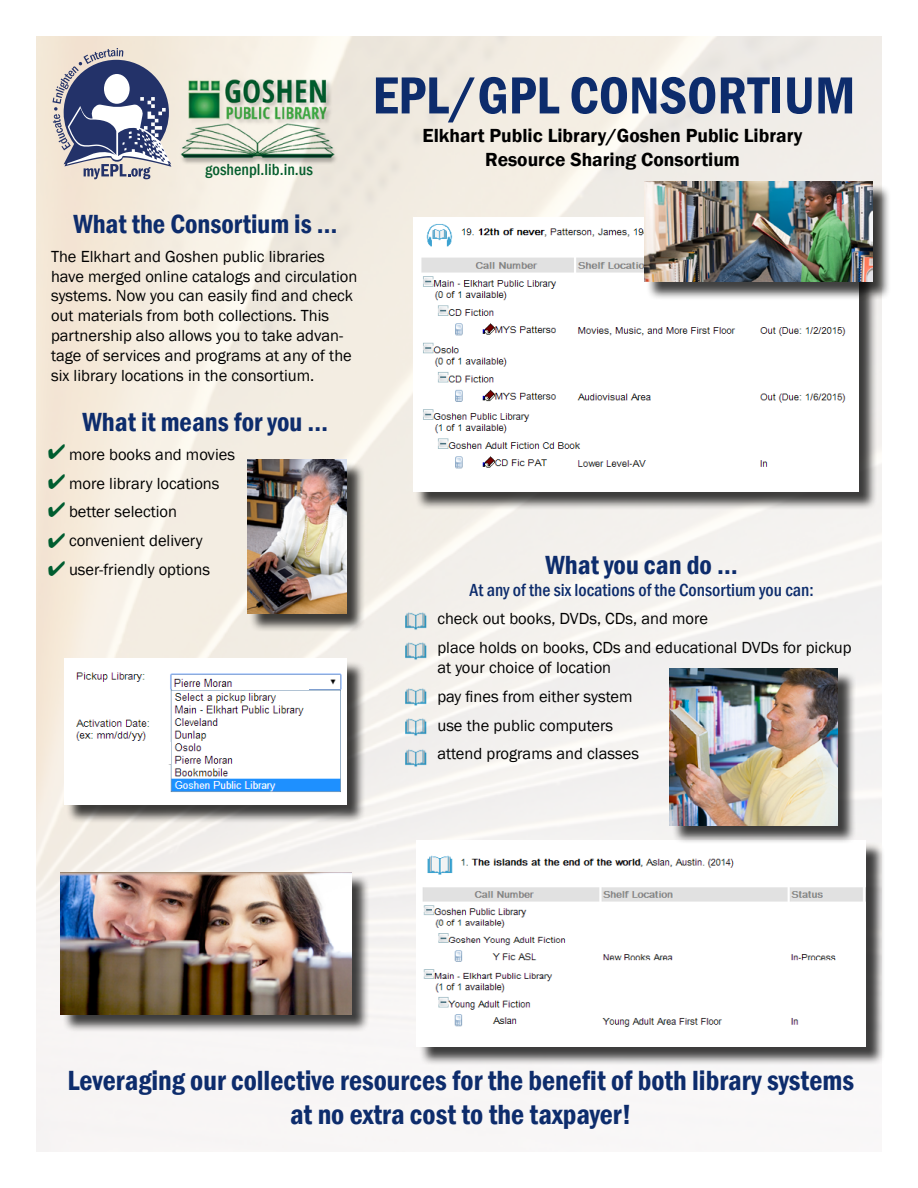
<style>
.page{position:relative;width:918px;height:1188px;background:#fff}
.page>*{position:absolute;margin:0;border:0;box-sizing:border-box;transform-origin:0 0}
.t1{font:600 condensed 54px "Franklin Gothic";color:#0d2c6c}
.t2{font:600 condensed 28.5px/34.2px "Franklin Gothic";color:#0d2c6c;text-align:center}
.t3{font:600 condensed 27px "Franklin Gothic";color:#0d2c6c}
.t4{font:600 19.5px/23.4px "Franklin Gothic";color:#000;text-align:center}
.t5{font:500 condensed 18px "Franklin Gothic";color:#0d2c6c}
.t6{font:16.5px/28.8px "Franklin Gothic";color:#000}
.t7{font:500 condensed 16.5px "Franklin Gothic";color:#065e2e}
</style>
<div class="page">
<img style="left:36px;top:36px;width:846px;height:1116px">
<div style="left:415px;top:219px;width:463px;height:291px;background:#000;opacity:.75"></div>
<img style="left:413px;top:217px;width:446px;height:274px">
<img style="left:171px;top:48px;width:176px;height:131px">
<svg style="left:52px;top:48px;width:119px;height:131px;background:#9395a9"></svg>
<div style="left:418px;top:842px;width:467px;height:223px;background:#000;opacity:.75"></div>
<img style="left:416px;top:840px;width:450px;height:206px">
<div style="left:63px;top:874px;width:307px;height:159px;background:#000;opacity:.75"></div>
<img style="left:61px;top:872px;width:291px;height:142px">
<div style="left:66px;top:660px;width:300px;height:164px;background:#000;opacity:.75"></div>
<img style="left:154px;top:658px;width:161px;height:147px">
<img style="left:315px;top:658px;width:32px;height:147px">
<img style="left:64px;top:658px;width:90px;height:147px">
<div style="left:161px;top:742px;width:10px;height:22px;background:#fff"></div>
<img style="left:173px;top:676px;width:136px;height:13px">
<img style="left:401px;top:610px;width:27px;height:22px">
<img style="left:401px;top:640px;width:27px;height:22px">
<img style="left:401px;top:686px;width:27px;height:22px">
<img style="left:401px;top:717px;width:27px;height:21px">
<img style="left:401px;top:747px;width:27px;height:21px">
<div style="left:671px;top:671px;width:185px;height:173px;background:#000;opacity:.75"></div>
<img style="left:670px;top:669px;width:167px;height:156px">
<div style="left:249px;top:462px;width:117px;height:171px;background:#000;opacity:.75"></div>
<img style="left:247px;top:460px;width:100px;height:153px">
<div style="left:646px;top:184px;width:245px;height:117px;background:#000;opacity:.75"></div>
<img style="left:644px;top:182px;width:229px;height:99px">
<svg style="left:49px;top:443px;width:16px;height:47px"></svg>
<svg style="left:49px;top:502px;width:16px;height:46px"></svg>
<svg style="left:49px;top:561px;width:16px;height:16px"></svg>
<p class="t7" style="left:205px;top:159px;width:109px">goshenpl.lib.in.us</p>
<h3 class="t3" style="left:73px;top:206px;width:266px">What the Consortium is …</h3>
<p class="t6" style="left:51px;top:247px;width:308px;line-height:19.8px">The Elkhart and Goshen public libraries have merged online catalogs and circulation systems. Now you can easily find and check out materials from both collections. This partnership also allows you to take advan&shy;tage of services and programs at any of the six library locations in the consortium.</p>
<h3 class="t3" style="left:83px;top:404px;width:247px">What it means for you …</h3>
<p class="t6" style="left:69px;top:440px;width:168px">more books and movies more library locations better selection convenient delivery user-friendly options</p>
<h1 class="t1" style="left:373px;top:59px;width:485px">EPL/GPL CONSORTIUM</h1>
<p class="t4" style="left:423px;top:124px;width:382px">Elkhart Public Library/Goshen Public Library<br>Resource Sharing Consortium</p>
<h3 class="t3" style="left:546px;top:547px;width:194px">What you can do …</h3>
<p class="t5" style="left:470px;top:578px;width:346px">At any of the six locations of the Consortium you can:</p>
<p class="t6" style="left:437px;top:605px;width:416px">check out books, DVDs, CDs, and more<br>place holds on books, CDs and educational DVDs for pickup</p>
<p class="t6" style="left:437px;top:654px;width:203px">at your choice of location pay fines from either system use the public computers attend programs and classes</p>
<h2 class="t2" style="left:67px;top:1063px;width:788px">Leveraging our collective resources for the benefit of both library systems at no extra cost to the taxpayer!</h2>
</div>
